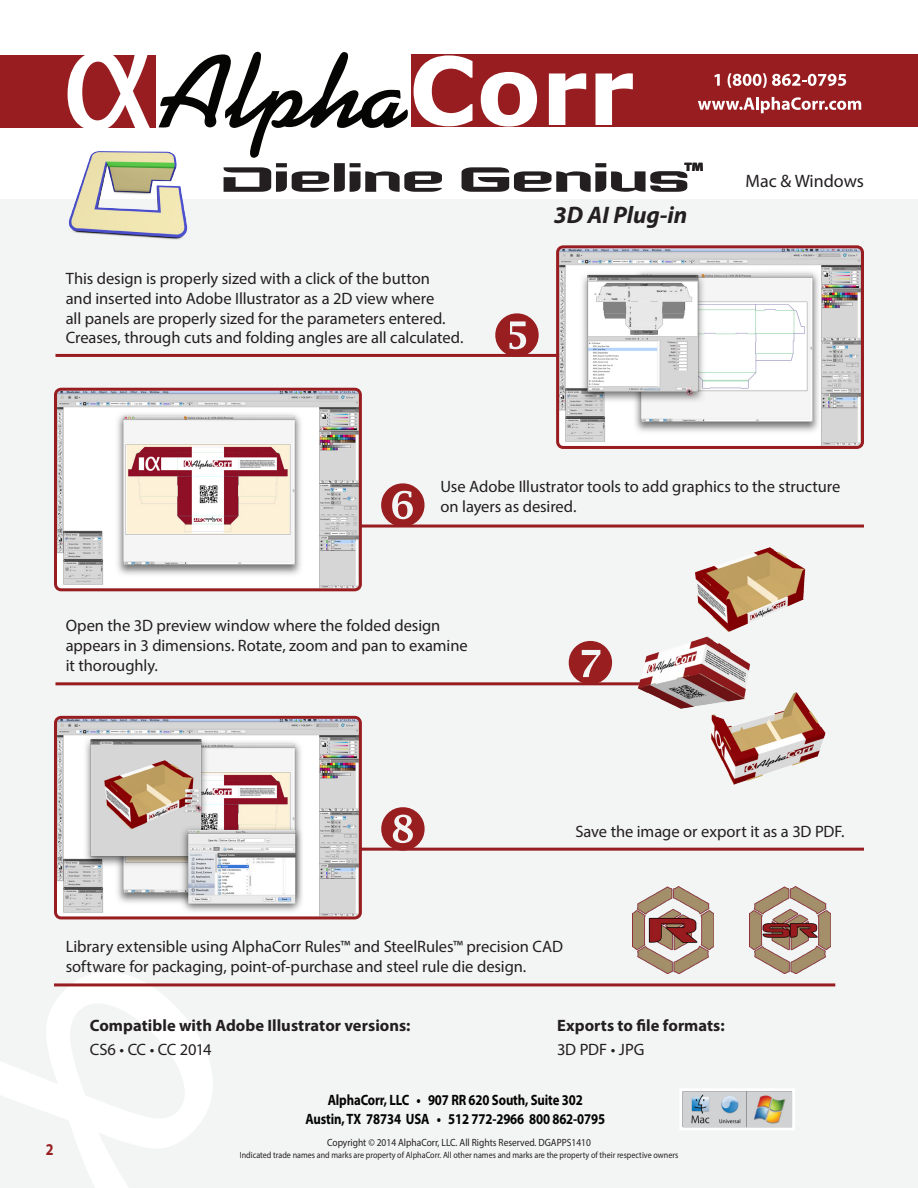
<style>
.page{position:relative;width:918px;height:1188px;background:#fff}
.page>*{position:absolute;margin:0;border:0;box-sizing:border-box;transform-origin:0 0}
.t1{font:78px "Megahertz In";color:#231f20}
.t2{font:700 30px "Myriad Pro";color:#231f20}
.t3{font:italic 700 24px "Myriad Pro";color:#231f20}
.t4{font:18px "Myriad Pro";color:#231f20}
.Body{font:16.5px/19.8px "Myriad Pro";letter-spacing:-.005em;color:#231f20}
.Body-2{font:700 16.5px "Myriad Pro";color:#231f20}
.Body-3{font:16.5px "Myriad Pro";letter-spacing:-.035em;color:#231f20}
.Sub_Head{font:700 16.5px "Myriad Pro";color:#981e20;scale:.85 1}
.Assets{font:700 15px "Myriad Pro";letter-spacing:-.01em;color:#040503;scale:.85 1}
.Contact_info{font:10.5px "Myriad Pro";color:#231f20;scale:.9 1}
.Contact_info-2{font:9px "Myriad Pro";color:#231f20;scale:.9 1}
</style>
<div class="page">
<div style="left:0;top:200px;width:918px;height:988px;background:#f3f4f4"></div>
<svg style="left:0;top:972px;width:215px;height:216px"></svg>
<div style="left:0;top:55px;width:156px;height:73px;background:#981d20"></div>
<div style="left:411px;top:54px;width:507px;height:73px;background:#981d20"></div>
<svg style="left:68px;top:55px;width:82px;height:73px"></svg>
<svg style="left:414px;top:55px;width:59px;height:71px"></svg>
<svg style="left:481px;top:72px;width:56px;height:55px"></svg>
<svg style="left:549px;top:73px;width:37px;height:52px"></svg>
<svg style="left:596px;top:73px;width:37px;height:52px"></svg>
<svg style="left:159px;top:52px;width:249px;height:106px"></svg>
<svg style="left:714px;top:74px;width:6px;height:12px"></svg>
<svg style="left:728px;top:73px;width:118px;height:15px"></svg>
<svg style="left:698px;top:97px;width:163px;height:16px"></svg>
<hr style="left:56px;top:682px;width:591px;height:3px;background:#981d20">
<img style="left:680px;top:1089px;width:115px;height:41px">
<img style="left:633px;top:886px;width:80px;height:87px">
<img style="left:750px;top:886px;width:80px;height:87px">
<hr style="left:56px;top:354px;width:504px;height:3px;background:#981d20">
<hr style="left:360px;top:525px;width:504px;height:3px;background:#981d20">
<hr style="left:360px;top:848px;width:504px;height:3px;background:#981d20">
<hr style="left:54px;top:983px;width:781px;height:3px;background:#981d20">
<img style="left:560px;top:249px;width:300px;height:196px">
<div style="left:556px;top:245px;width:308px;height:204px;border:3px solid #981d20;border-radius:6px"></div>
<img style="left:58px;top:392px;width:300px;height:195px">
<div style="left:54px;top:388px;width:308px;height:203px;border:3px solid #981d20;border-radius:6px"></div>
<img style="left:629px;top:548px;width:197px;height:237px">
<img style="left:58px;top:720px;width:300px;height:195px">
<div style="left:54px;top:716px;width:308px;height:203px;border:3px solid #981d20;border-radius:6px"></div>
<img style="left:60px;top:145px;width:134px;height:95px">
<svg style="left:495px;top:353px;width:44px;height:4px"></svg>
<svg style="left:381px;top:524px;width:44px;height:1px"></svg>
<svg style="left:569px;top:682px;width:43px;height:1px"></svg>
<svg style="left:381px;top:847px;width:44px;height:4px"></svg>
<p class="t2" style="left:684px;top:154px;width:21px">™</p>
<p class="t3" style="left:554px;top:200px;width:135px">3D AI Plug-in</p>
<p class="t1" style="left:219px;top:149px;width:470px">Dieline Genius</p>
<p class="Body" style="left:66px;top:268px;width:399px">This design is properly sized with a click of the button<br>and inserted into Adobe Illustrator as a 2D view where<br>all panels are properly sized for the parameters entered.<br>Creases, through cuts and folding angles are all calculated.</p>
<p class="t4" style="left:745px;top:170px;width:120px">Mac &amp; Windows</p>
<p class="Body" style="left:441px;top:477px;width:401px">Use Adobe Illustrator tools to add graphics to the structure on layers as desired.</p>
<p class="Body" style="left:66px;top:615px;width:403px">Open the 3D preview window where the folded design appears in 3 dimensions. Rotate, zoom and pan to examine it thoroughly.</p>
<p class="Body" style="left:575px;top:822px;width:271px">Save the image or export it as a 3D PDF.</p>
<p class="Body" style="left:66px;top:937px;width:499px">Library extensible using AlphaCorr Rules™ and SteelRules™ precision CAD software for packaging, point-of-purchase and steel rule die design.</p>
<p class="Sub_Head" style="left:46px;top:1139px;width:11px">2</p>
<p class="Body-2" style="left:90px;top:1015px;width:322px">Compatible with Adobe Illustrator versions:</p>
<p class="Body-3" style="left:90px;top:1040px;width:123px">CS6 • CC • CC 2014</p>
<p class="Body-2" style="left:557px;top:1015px;width:169px">Exports to file formats:</p>
<p class="Body" style="left:557px;top:1040px;width:89px">3D PDF • JPG</p>
<p class="Assets" style="left:328px;top:1090px;width:302px">AlphaCorr, LLC • 907 RR 620 South, Suite 302</p>
<p class="Assets" style="left:305px;top:1110px;width:354px">Austin, TX 78734 USA • 512 772-2966 800 862-0795</p>
<p class="Contact_info" style="left:327px;top:1136px;width:295px">Copyright © 2014 AlphaCorr, LLC. All Rights Reserved. DGAPPS1410</p>
<p class="Contact_info-2" style="left:240px;top:1150px;width:489px">Indicated trade names and marks are property of AlphaCorr. All other names and marks are the property of their respective owners</p>
</div>
